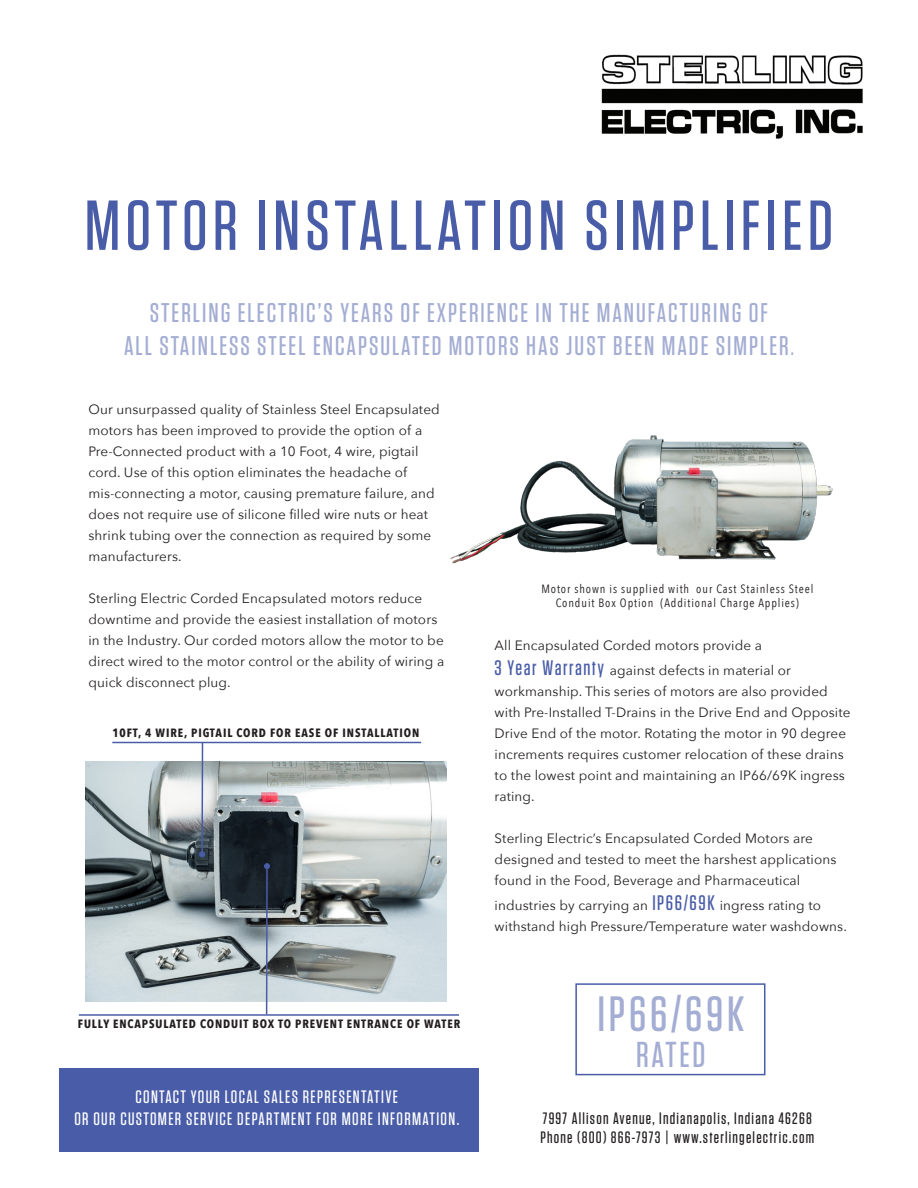
<style>
.page{position:relative;width:918px;height:1188px;background:#fff}
.page>*{position:absolute;margin:0;border:0;box-sizing:border-box;transform-origin:0 0}
.t1{font:500 70.5px "Tungsten";letter-spacing:.075em;color:#495ca8}
.t2{font:500 49.5px "Tungsten";letter-spacing:.075em;color:#a4add3}
.t3{font:500 36px "Tungsten";letter-spacing:.075em;color:#a4add3}
.t4{font:500 27px "Tungsten";letter-spacing:.075em;color:#a4add3}
.t5{font:500 18px "Tungsten";letter-spacing:.075em;color:#fff}
.t6{font:500 16.5px "Tungsten";letter-spacing:.075em;color:#231f20}
.t7{font:13.5px/21px "Avenir Next";letter-spacing:.01em;color:#231f20}
.t8{font:700 12px "Avenir Next Condensed";letter-spacing:.075em;color:#231f20}
.t9{font:12px "Avenir Next Condensed";letter-spacing:.075em;color:#231f20}
.s1{font-size:22.5px}
.s2{font-family:"Tungsten";font-weight:500;font-size:21px;color:#495ca8}
</style>
<div class="page">
<div style="left:575px;top:983px;width:190px;height:92px;border:2px solid #495ca8"></div>
<img style="left:601px;top:54px;width:262px;height:85px">
<img style="left:450px;top:435px;width:383px;height:129px">
<img style="left:85px;top:761px;width:361px;height:241px">
<hr style="left:112px;top:742px;width:309px;height:1px;background:#495ca8">
<hr style="left:79px;top:1014px;width:380px;height:2px;background:#495ca8">
<hr style="left:201px;top:742px;width:2px;height:112px;background:#495ca8">
<svg style="left:199px;top:851px;width:6px;height:6px"></svg>
<hr style="left:266px;top:866px;width:2px;height:148px;background:#495ca8">
<svg style="left:264px;top:863px;width:6px;height:6px"></svg>
<div style="left:59px;top:1068px;width:420px;height:84px;background:#495ca8"></div>
<p class="t1" style="left:85px;top:189px;width:750px">MOTOR INSTALLATION SIMPLIFIED</p>
<p class="t4" style="left:150px;top:299px;width:620px">STERLING ELECTRIC’S YEARS OF EXPERIENCE IN THE MANUFACTURING OF</p>
<p class="t4" style="left:124px;top:331px;width:671px">ALL STAINLESS STEEL ENCAPSULATED MOTORS HAS JUST BEEN MADE SIMPLER<span class="s1">.</span></p>
<p class="t7" style="left:88px;top:399px;width:353px">Our unsurpassed quality of Stainless Steel Encapsulated motors has been improved to provide the option of a</p>
<p class="t7" style="left:88px;top:441px;width:348px">Pre-Connected product with a 10 Foot, 4 wire, pigtail cord. Use of this option eliminates the headache of mis-connecting a motor, causing premature failure, and does not require use of silicone filled wire nuts or heat shrink tubing over the connection as required by some manufacturers.</p>
<p class="t7" style="left:88px;top:588px;width:357px">Sterling Electric Corded Encapsulated motors reduce downtime and provide the easiest installation of motors in the Industry. Our corded motors allow the motor to be direct wired to the motor control or the ability of wiring a quick disconnect plug.</p>
<p class="t8" style="left:112px;top:725px;width:308px">10FT, 4 WIRE, PIGTAIL CORD FOR EASE OF INSTALLATION</p>
<p class="t8" style="left:78px;top:1017px;width:384px">FULLY ENCAPSULATED CONDUIT BOX TO PREVENT ENTRANCE OF WATER</p>
<p class="t5" style="left:135px;top:1088px;width:264px">CONTACT YOUR LOCAL SALES REPRESENTATIVE</p>
<p class="t5" style="left:74px;top:1109px;width:386px">OR OUR CUSTOMER SERVICE DEPARTMENT FOR MORE INFORMATION.</p>
<p class="t9" style="left:541px;top:579px;width:273px">Motor shown is supplied with our Cast Stainless Steel</p>
<p class="t9" style="left:556px;top:593px;width:245px">Conduit Box Option (Additional Charge Applies)</p>
<p class="t7" style="left:495px;top:634px;width:269px">All Encapsulated Corded motors provide a</p>
<p class="t7" style="left:495px;top:660px;width:357px"><span class="s2">3 Year Warranty</span> against defects in material or workmanship. This series of motors are also provided with Pre-Installed T-Drains in the Drive End and Opposite Drive End of the motor. Rotating the motor in 90 degree increments requires customer relocation of these drains to the lowest point and maintaining an IP66/69K ingress rating.</p>
<p class="t7" style="left:495px;top:828px;width:343px">Sterling Electric’s Encapsulated Corded Motors are designed and tested to meet the harshest applications found in the Food, Beverage and Pharmaceutical</p>
<p class="t7" style="left:495px;top:895px;width:354px">industries by carrying an <span class="s2">IP66/69K</span> ingress rating to withstand high Pressure/Temperature water washdowns.</p>
<p class="t2" style="left:597px;top:988px;width:148px">IP66/69K</p>
<p class="t3" style="left:636px;top:1036px;width:71px">RATED</p>
<p class="t6" style="left:543px;top:1109px;width:270px">7997 Allison Avenue, Indianapolis, Indiana 46268</p>
<p class="t6" style="left:540px;top:1129px;width:275px">Phone (800) 866-7973 | www.sterlingelectric.com</p>
</div>
